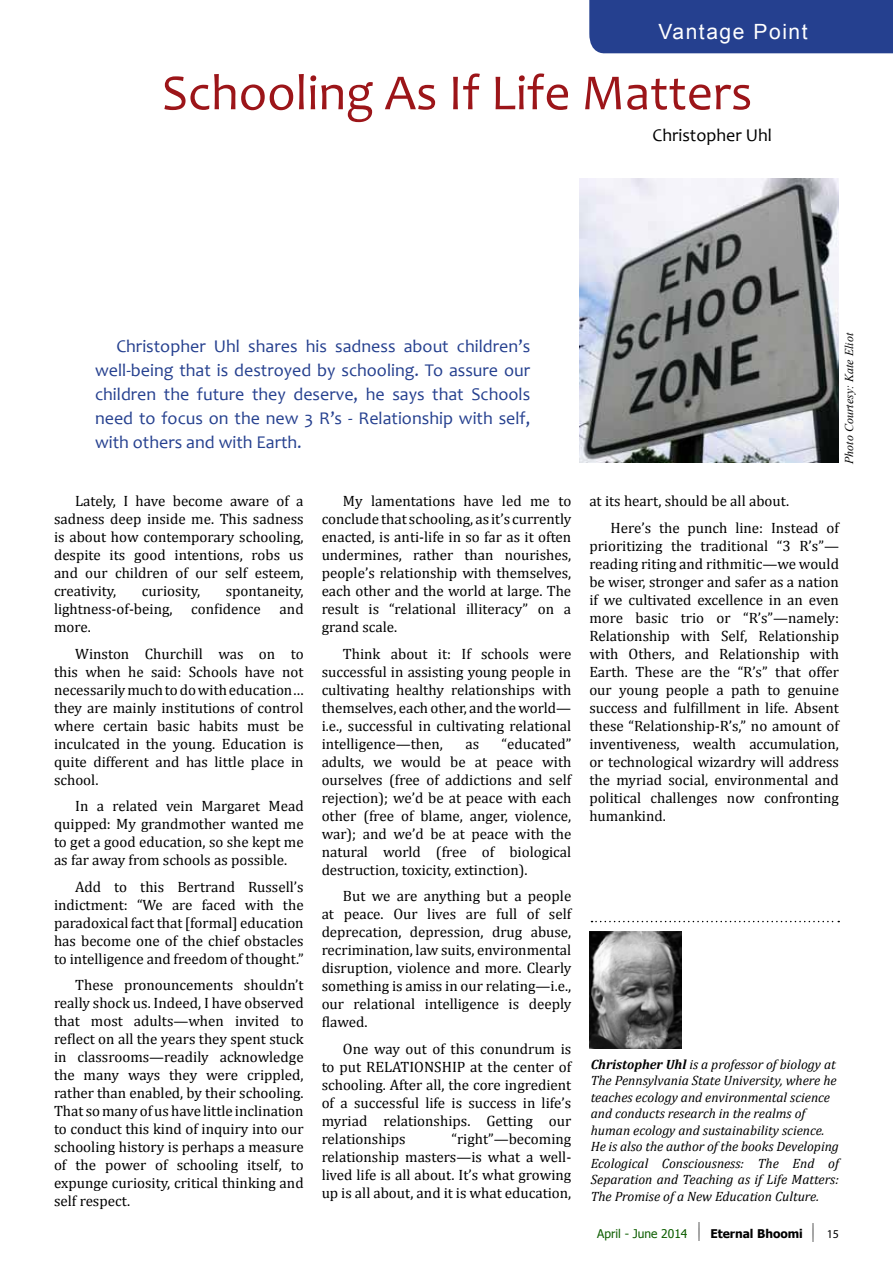
<style>
.page{position:relative;width:893px;height:1263px;background:#fff}
.page>*{position:absolute;margin:0;border:0;box-sizing:border-box;transform-origin:0 0}
.t1{font:51px "Candara";color:#9c1519}
.t2{font:21px "Arial";letter-spacing:.075em;color:#fff}
.t3{font:18px/24px "Candara";color:#25408f;text-align:justify}
.t4{font:18px "Candara";color:#000}
.t5{font:15px/18px "Cambria";color:#000;text-align:justify}
.t6{font:italic 13.5px/16.5px "Cambria";color:#000}
.t7{font:italic 12px "Times New Roman";color:#000}
.t8{font:12px "Tahoma";color:#0d5e00}
.t9{font:700 12px "Tahoma";color:#000}
.t10{font:12px "Myriad Pro";color:#000}
.s1{font-weight:700}
</style>
<div class="page">
<div style="left:698px;top:1219px;width:5px;height:21px;background:#fff;opacity:.75"></div>
<hr style="left:812px;top:1220px;width:4px;height:21px;background:#fff;opacity:.75">
<img style="left:579px;top:179px;width:260px;height:283px">
<img style="left:589px;top:931px;width:93px;height:118px">
<svg style="left:591px;top:921px;width:248px;height:1px"></svg>
<div style="left:589px;top:0;width:304px;height:54px;background:#25408f"></div>
<h2 class="t2" style="left:658px;top:18px;width:151px">Vantage Point</h2>
<h1 class="t1" style="left:162px;top:61px;width:592px">Schooling As If Life Matters</h1>
<p class="t4" style="left:652px;top:123px;width:121px">Christopher Uhl</p>
<p class="t3" style="left:95px;top:334px;width:437px;text-indent:21px">Christopher Uhl shares his sadness about children’s well-being that is destroyed by schooling. To assure our children the future they deserve, he says that Schools need to focus on the new 3 R’s - Relationship with self, with others and with Earth.</p>
<p class="t7" style="left:841px;top:464px;width:133px;rotate:-90deg">Photo Courtesy: Kate Eliot</p>
<p class="t5" style="left:54px;top:492px;width:251px;text-indent:21px">Lately, I have become aware of a sadness deep inside me. This sadness is about how contemporary schooling, despite its good intentions, robs us and our children of our self esteem, creativity,</p>
<p class="t5" style="left:142px;top:582px;width:60px">curiosity,</p>
<p class="t5" style="left:226px;top:582px;width:79px">spontaneity,</p>
<p class="t5" style="left:54px;top:600px;width:120px">lightness-of-being,</p>
<p class="t5" style="left:191px;top:600px;width:114px">confidence and</p>
<p class="t5" style="left:75px;top:614px;width:230px;line-height:26.5px;text-indent:-21px">more.<br>Winston Churchill was on to</p>
<p class="t5" style="left:54px;top:663px;width:251px">this when he said: Schools have not necessarily much to do with education… they are mainly institutions of control where certain basic habits must be inculcated in the young. Education is quite different and has little place in school.</p>
<p class="t5" style="left:54px;top:797px;width:251px;text-indent:21px">In a related vein Margaret Mead quipped: My grandmother wanted me to get a good education, so she kept me as far away from schools as possible.</p>
<p class="t5" style="left:54px;top:878px;width:251px;text-indent:21px">Add to this Bertrand Russell’s indictment: “We are faced with the paradoxical fact that [formal] education has become one of the chief obstacles to intelligence and freedom of thought.”</p>
<p class="t5" style="left:54px;top:976px;width:251px;text-indent:21px">These pronouncements shouldn’t really shock us. Indeed, I have observed that most adults—when invited to reflect on all the years they spent stuck in classrooms—readily acknowledge the many ways they were crippled, rather than enabled, by their schooling.<br>That so many of us have little inclination to conduct this kind of inquiry into our schooling history is perhaps a measure of the power of schooling itself, to expunge curiosity, critical thinking and self respect.</p>
<p class="t5" style="left:322px;top:492px;width:251px;text-indent:21px">My lamentations have led me to conclude that schooling, as it’s currently enacted, is anti-life in so far as it often undermines, rather than nourishes, people’s relationship with themselves, each other and the world at large. The result is “relational illiteracy” on a grand scale.</p>
<p class="t5" style="left:322px;top:645px;width:251px;text-indent:21px">Think about it: If schools were successful in assisting young people in cultivating healthy relationships with themselves, each other, and the world— i.e., successful in cultivating relational intelligence—then,</p>
<p class="t5" style="left:322px;top:735px;width:251px;text-indent:180px">“educated” adults, we would be at peace with ourselves (free of addictions and self rejection); we’d be at peace with each other (free of blame, anger, violence, war); and we’d be at peace with the natural world (free of biological destruction, toxicity, extinction).</p>
<p class="t5" style="left:322px;top:887px;width:251px;text-indent:21px">But we are anything but a people at peace. Our lives are full of self deprecation, depression, drug abuse, recrimination, law suits, environmental disruption, violence and more. Clearly something is amiss in our relating—i.e., our relational intelligence is deeply flawed.</p>
<p class="t5" style="left:322px;top:1040px;width:251px;text-indent:21px">One way out of this conundrum is to put RELATIONSHIP at the center of schooling. After all, the core ingredient of a successful life is success in life’s myriad relationships. Getting our relationships</p>
<p class="t5" style="left:465px;top:735px;width:15px">as</p>
<p class="t5" style="left:322px;top:1130px;width:251px;text-indent:130px">“right”—becoming relationship masters—is what a well&shy;lived life is all about. It’s what growing up is all about, and it is what education,</p>
<p class="t5" style="left:611px;top:488px;width:230px;line-height:26.5px;text-indent:-21px">at its heart, should be all about.<br>Here’s the punch line: Instead of</p>
<p class="t5" style="left:589px;top:537px;width:251px">prioritizing the traditional “3 R’s”— reading riting and rithmitic—we would be wiser, stronger and safer as a nation if we cultivated excellence in an even more basic trio or “R’s”—namely:<br>Relationship with Self, Relationship with Others, and Relationship with Earth. These are the “R’s” that offer our young people a path to genuine success and fulfillment in life. Absent these “Relationship-R’s,” no amount of inventiveness, wealth accumulation, or technological wizardry will address the myriad social, environmental and political challenges now confronting humankind.</p>
<p class="t6" style="left:591px;top:1055px;width:250px"><span class="s1">Christopher Uhl</span> is a professor of biology at The Pennsylvania State University, where he teaches ecology and environmental science and conducts research in the realms of human ecology and sustainability science.<br>He is also the author of the books Developing Ecological Consciousness: The End of Separation and Teaching as if Life Matters:<br>The Promise of a New Education Culture.</p>
<p class="t8" style="left:597px;top:1225px;width:92px">April - June 2014</p>
<p class="t9" style="left:710px;top:1225px;width:94px">Eternal Bhoomi</p>
<p class="t10" style="left:827px;top:1226px;width:14px">15</p>
</div>
